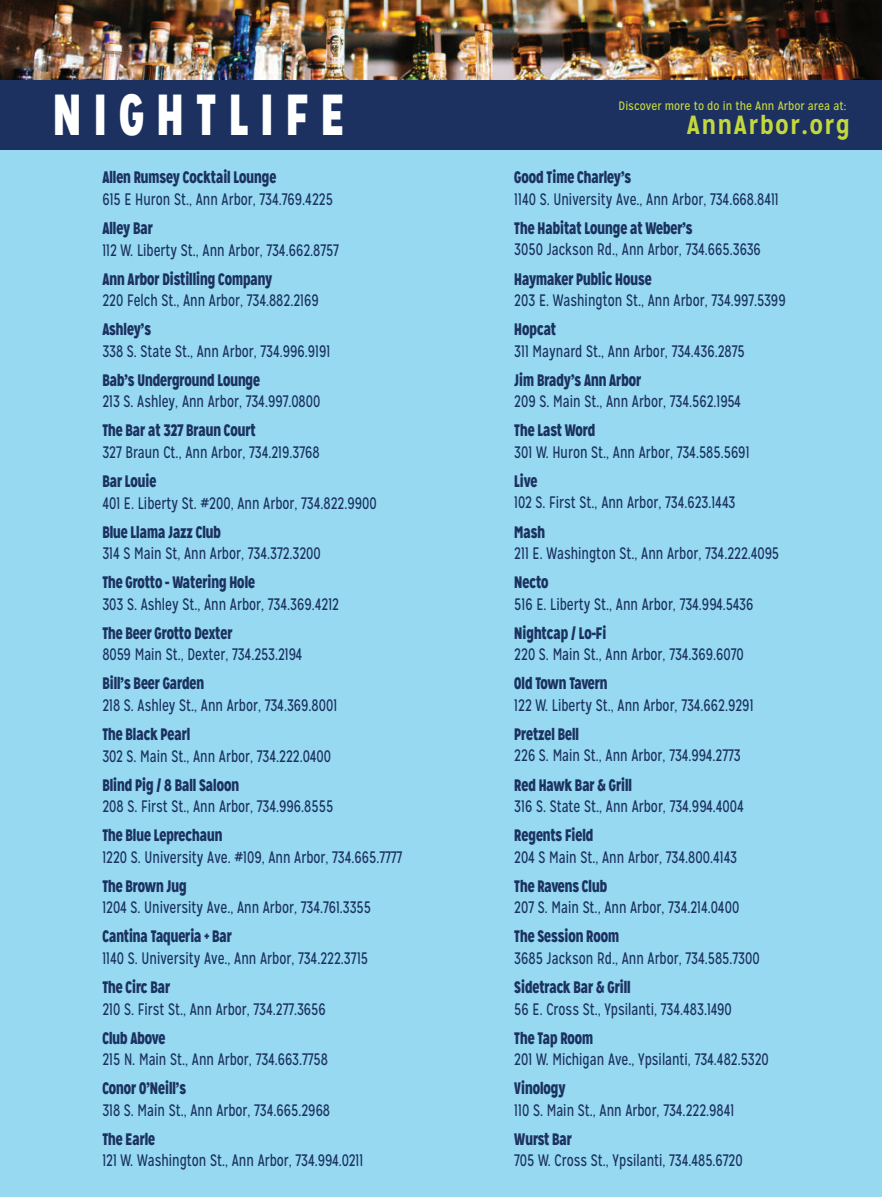
<style>
.page{position:relative;width:882px;height:1197px;background:#96d9f1}
.page>*{position:absolute;margin:0;border:0;box-sizing:border-box;transform-origin:0 0}
.t1{font:900 57.75px "Mission Gothic";letter-spacing:.25em;color:#fff;scale:.85 1}
.t2{font:700 26.25px "Mission Gothic";letter-spacing:.05em;color:#c4d73d}
.t3{font:16.62px "Mission Gothic";color:#1c3160;scale:.85 1}
.t4{font:900 16.62px "Mission Gothic";color:#1c3160;scale:.85 1}
.t5{font:12.25px "Mission Gothic";color:#c4d73d}
</style>
<div class="page">
<div style="left:0;top:79px;width:882px;height:71px;background:#1c3160"></div>
<img style="left:0;top:0;width:882px;height:80px">
<h1 class="t1" style="left:53px;top:77px;width:344px">NIGHTLIFE</h1>
<p class="t5" style="left:619px;top:98px;width:229px">Discover more to do in the Ann Arbor area at:</p>
<h2 class="t2" style="left:687px;top:109px;width:165px">AnnArbor.org</h2>
<p class="t4" style="left:102px;top:167px;width:206px">Allen Rumsey Cocktail Lounge</p>
<p class="t3" style="left:102px;top:189px;width:273px">615 E Huron St., Ann Arbor, 734.769.4225</p>
<p class="t4" style="left:102px;top:217px;width:61px">Alley Bar</p>
<p class="t3" style="left:102px;top:240px;width:280px">112 W. Liberty St., Ann Arbor, 734.662.8757</p>
<p class="t4" style="left:102px;top:268px;width:201px">Ann Arbor Distilling Company</p>
<p class="t3" style="left:102px;top:290px;width:256px">220 Felch St., Ann Arbor, 734.882.2169</p>
<p class="t4" style="left:102px;top:319px;width:59px">Ashley’s</p>
<p class="t3" style="left:102px;top:341px;width:270px">338 S. State St., Ann Arbor, 734.996.9191</p>
<p class="t4" style="left:102px;top:369px;width:187px">Bab’s Underground Lounge</p>
<p class="t3" style="left:102px;top:392px;width:258px">213 S. Ashley, Ann Arbor, 734.997.0800</p>
<p class="t4" style="left:102px;top:420px;width:182px">The Bar at 327 Braun Court</p>
<p class="t3" style="left:102px;top:442px;width:257px">327 Braun Ct., Ann Arbor, 734.219.3768</p>
<p class="t4" style="left:102px;top:470px;width:65px">Bar Louie</p>
<p class="t3" style="left:102px;top:493px;width:324px">401 E. Liberty St. #200, Ann Arbor, 734.822.9900</p>
<p class="t4" style="left:102px;top:521px;width:141px">Blue Llama Jazz Club</p>
<p class="t3" style="left:102px;top:543px;width:259px">314 S Main St, Ann Arbor, 734.372.3200</p>
<p class="t4" style="left:102px;top:572px;width:181px">The Grotto - Watering Hole</p>
<p class="t3" style="left:102px;top:594px;width:280px">303 S. Ashley St., Ann Arbor, 734.369.4212</p>
<p class="t4" style="left:102px;top:622px;width:155px">The Beer Grotto Dexter</p>
<p class="t3" style="left:102px;top:645px;width:237px">8059 Main St., Dexter, 734.253.2194</p>
<p class="t4" style="left:102px;top:673px;width:121px">Bill’s Beer Garden</p>
<p class="t3" style="left:102px;top:695px;width:278px">218 S. Ashley St., Ann Arbor, 734.369.8001</p>
<p class="t4" style="left:102px;top:723px;width:105px">The Black Pearl</p>
<p class="t3" style="left:102px;top:746px;width:271px">302 S. Main St., Ann Arbor, 734.222.0400</p>
<p class="t4" style="left:102px;top:774px;width:162px">Blind Pig / 8 Ball Saloon</p>
<p class="t3" style="left:102px;top:796px;width:273px">208 S. First St., Ann Arbor, 734.996.8555</p>
<p class="t4" style="left:102px;top:825px;width:143px">The Blue Leprechaun</p>
<p class="t3" style="left:102px;top:847px;width:354px">1220 S. University Ave. #109, Ann Arbor, 734.665.7777</p>
<p class="t4" style="left:102px;top:875px;width:101px">The Brown Jug</p>
<p class="t3" style="left:102px;top:898px;width:318px">1204 S. University Ave., Ann Arbor, 734.761.3355</p>
<p class="t4" style="left:102px;top:926px;width:154px">Cantina Taqueria + Bar</p>
<p class="t3" style="left:102px;top:948px;width:314px">1140 S. University Ave., Ann Arbor, 734.222.3715</p>
<p class="t4" style="left:102px;top:976px;width:81px">The Circ Bar</p>
<p class="t3" style="left:102px;top:999px;width:264px">210 S. First St., Ann Arbor, 734.277.3656</p>
<p class="t4" style="left:102px;top:1027px;width:76px">Club Above</p>
<p class="t3" style="left:102px;top:1049px;width:267px">215 N. Main St., Ann Arbor, 734.663.7758</p>
<p class="t4" style="left:102px;top:1078px;width:100px">Conor O’Neill’s</p>
<p class="t3" style="left:102px;top:1100px;width:269px">318 S. Main St., Ann Arbor, 734.665.2968</p>
<p class="t4" style="left:102px;top:1128px;width:64px">The Earle</p>
<p class="t3" style="left:102px;top:1151px;width:308px">121 W. Washington St., Ann Arbor, 734.994.0211</p>
<p class="t4" style="left:514px;top:167px;width:139px">Good Time Charley’s</p>
<p class="t3" style="left:514px;top:189px;width:313px">1140 S. University Ave., Ann Arbor, 734.668.8411</p>
<p class="t4" style="left:514px;top:217px;width:211px">The Habitat Lounge at Weber’s</p>
<p class="t3" style="left:514px;top:240px;width:292px">3050 Jackson Rd., Ann Arbor, 734.665.3636</p>
<p class="t4" style="left:514px;top:268px;width:163px">Haymaker Public House</p>
<p class="t3" style="left:514px;top:290px;width:321px">203 E. Washington St., Ann Arbor, 734.997.5399</p>
<p class="t4" style="left:514px;top:318px;width:51px">Hopcat</p>
<p class="t3" style="left:514px;top:341px;width:272px">311 Maynard St., Ann Arbor, 734.436.2875</p>
<p class="t4" style="left:514px;top:369px;width:151px">Jim Brady’s Ann Arbor</p>
<p class="t3" style="left:514px;top:391px;width:268px">209 S. Main St., Ann Arbor, 734.562.1954</p>
<p class="t4" style="left:514px;top:420px;width:97px">The Last Word</p>
<p class="t3" style="left:514px;top:442px;width:278px">301 W. Huron St., Ann Arbor, 734.585.5691</p>
<p class="t4" style="left:514px;top:470px;width:29px">Live</p>
<p class="t3" style="left:514px;top:493px;width:262px">102 S. First St., Ann Arbor, 734.623.1443</p>
<p class="t4" style="left:514px;top:521px;width:38px">Mash</p>
<p class="t3" style="left:514px;top:543px;width:313px">211 E. Washington St., Ann Arbor, 734.222.4095</p>
<p class="t4" style="left:514px;top:571px;width:42px">Necto</p>
<p class="t3" style="left:514px;top:594px;width:283px">516 E. Liberty St., Ann Arbor, 734.994.5436</p>
<p class="t4" style="left:514px;top:622px;width:110px">Nightcap / Lo-Fi</p>
<p class="t3" style="left:514px;top:645px;width:271px">220 S. Main St., Ann Arbor, 734.369.6070</p>
<p class="t4" style="left:514px;top:673px;width:111px">Old Town Tavern</p>
<p class="t3" style="left:514px;top:695px;width:283px">122 W. Liberty St., Ann Arbor, 734.662.9291</p>
<p class="t4" style="left:514px;top:723px;width:78px">Pretzel Bell</p>
<p class="t3" style="left:514px;top:746px;width:268px">226 S. Main St., Ann Arbor, 734.994.2773</p>
<p class="t4" style="left:514px;top:774px;width:140px">Red Hawk Bar &amp; Grill</p>
<p class="t3" style="left:514px;top:796px;width:271px">316 S. State St., Ann Arbor, 734.994.4004</p>
<p class="t4" style="left:514px;top:825px;width:94px">Regents Field</p>
<p class="t3" style="left:514px;top:847px;width:264px">204 S Main St., Ann Arbor, 734.800.4143</p>
<p class="t4" style="left:514px;top:875px;width:111px">The Ravens Club</p>
<p class="t3" style="left:514px;top:898px;width:266px">207 S. Main St., Ann Arbor, 734.214.0400</p>
<p class="t4" style="left:514px;top:926px;width:125px">The Session Room</p>
<p class="t3" style="left:514px;top:948px;width:290px">3685 Jackson Rd., Ann Arbor, 734.585.7300</p>
<p class="t4" style="left:514px;top:976px;width:138px">Sidetrack Bar &amp; Grill</p>
<p class="t3" style="left:514px;top:999px;width:258px">56 E. Cross St., Ypsilanti, 734.483.1490</p>
<p class="t4" style="left:514px;top:1027px;width:94px">The Tap Room</p>
<p class="t3" style="left:514px;top:1049px;width:301px">201 W. Michigan Ave., Ypsilanti, 734.482.5320</p>
<p class="t4" style="left:514px;top:1078px;width:62px">Vinology</p>
<p class="t3" style="left:514px;top:1100px;width:260px">110 S. Main St., Ann Arbor, 734.222.9841</p>
<p class="t4" style="left:514px;top:1128px;width:69px">Wurst Bar</p>
<p class="t3" style="left:514px;top:1151px;width:270px">705 W. Cross St., Ypsilanti, 734.485.6720</p>
</div>
